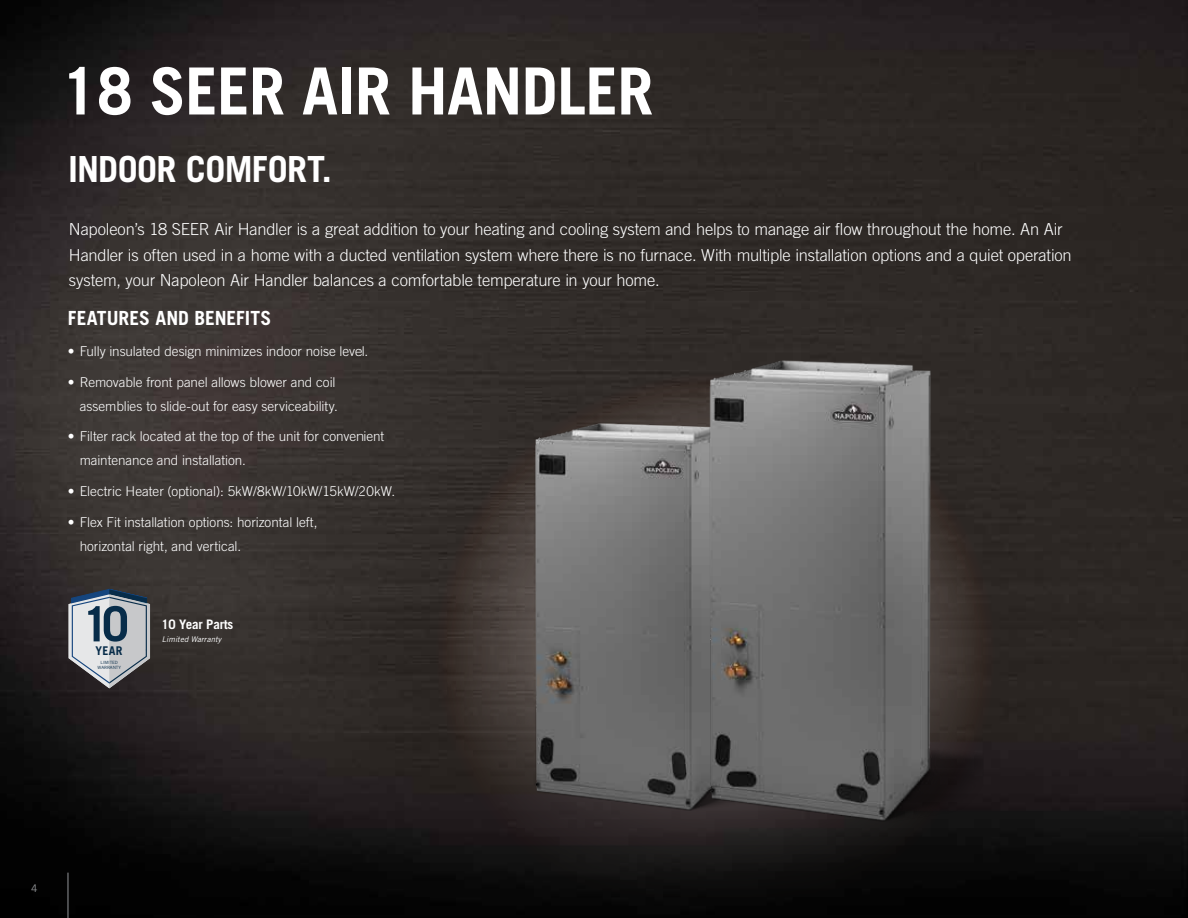
<style>
.page{position:relative;width:1188px;height:918px;background:#fff}
.page>*{position:absolute;margin:0;border:0;box-sizing:border-box;transform-origin:0 0}
.t1{font:700 65.1px "Trade Gothic LT Std";letter-spacing:-.01em;color:#fff}
.t2{font:700 36px "Trade Gothic LT Std";letter-spacing:-.015em;color:#fff}
.t3{font:700 19.5px "Trade Gothic LT Std";color:#fff}
.t4{font:300 16.5px/25.5px "Trade Gothic LT Std";letter-spacing:-.01em;color:#fff}
.t5{font:300 13.5px/24px "Trade Gothic LT Std";color:#fff}
.t6{font:700 13.05px "Trade Gothic LT Std";letter-spacing:-.01em;color:#fff}
.t7{font:700 12px "Trade Gothic LT Std";color:#072c49}
.t8{font:10.5px "Trade Gothic LT Std";color:#939598}
.t9{font:italic 7.8px "Trade Gothic LT Std";letter-spacing:.01em;color:#fff}
.t10{font:4.35px/5.1px "Trade Gothic LT Std";letter-spacing:-.02em;color:#072c49;text-align:center;scale:1.05 1}
</style>
<div class="page">
<img style="left:0;top:0;width:1188px;height:918px">
<hr style="left:68px;top:873px;width:1px;height:45px;background:#939598">
<svg style="left:69px;top:589px;width:81px;height:99px;background:#8f969e"></svg>
<svg style="left:361px;top:298px;width:708px;height:620px;background:#24201e"></svg>
<img style="left:487px;top:307px;width:289px;height:562px">
<img style="left:628px;top:318px;width:356px;height:549px">
<h1 class="t1" style="left:61px;top:51px;width:594px">18 SEER AIR HANDLER</h1>
<h2 class="t2" style="left:68px;top:147px;width:265px">INDOOR COMFORT.</h2>
<p class="t4" style="left:69px;top:216px;width:1004px">Napoleon’s 18 SEER Air Handler is a great addition to your heating and cooling system and helps to manage air flow throughout the home. An Air<br>Handler is often used in a home with a ducted ventilation system where there is no furnace. With multiple installation options and a quiet operation system, your Napoleon Air Handler balances a comfortable temperature in your home.</p>
<h3 class="t3" style="left:68px;top:306px;width:205px">FEATURES AND BENEFITS</h3>
<p class="t5" style="left:68px;top:339px;width:302px">• Fully insulated design minimizes indoor noise level.</p>
<p class="t5" style="left:68px;top:370px;width:272px;text-align:right">• Removable front panel allows blower and coil assemblies to slide-out for easy serviceability.</p>
<p class="t5" style="left:80px;top:424px;width:306px;text-indent:-12px">• Filter rack located at the top of the unit for convenient maintenance and installation.</p>
<p class="t5" style="left:68px;top:479px;width:329px">• Electric Heater (optional): 5kW/8kW/10kW/15kW/20kW.</p>
<p class="t5" style="left:80px;top:510px;width:239px;text-indent:-12px">• Flex Fit installation options: horizontal left, horizontal right, and vertical.</p>
<p class="t7" style="left:96px;top:643px;width:28px">YEAR</p>
<p class="t10" style="left:98px;top:660px;width:24px">LIMITED<br>WARRANTY</p>
<p class="t6" style="left:161px;top:616px;width:73px">10 Year Parts</p>
<p class="t9" style="left:162px;top:634px;width:61px">Limited Warranty</p>
<p class="t8" style="left:31px;top:882px;width:8px">4</p>
</div>
